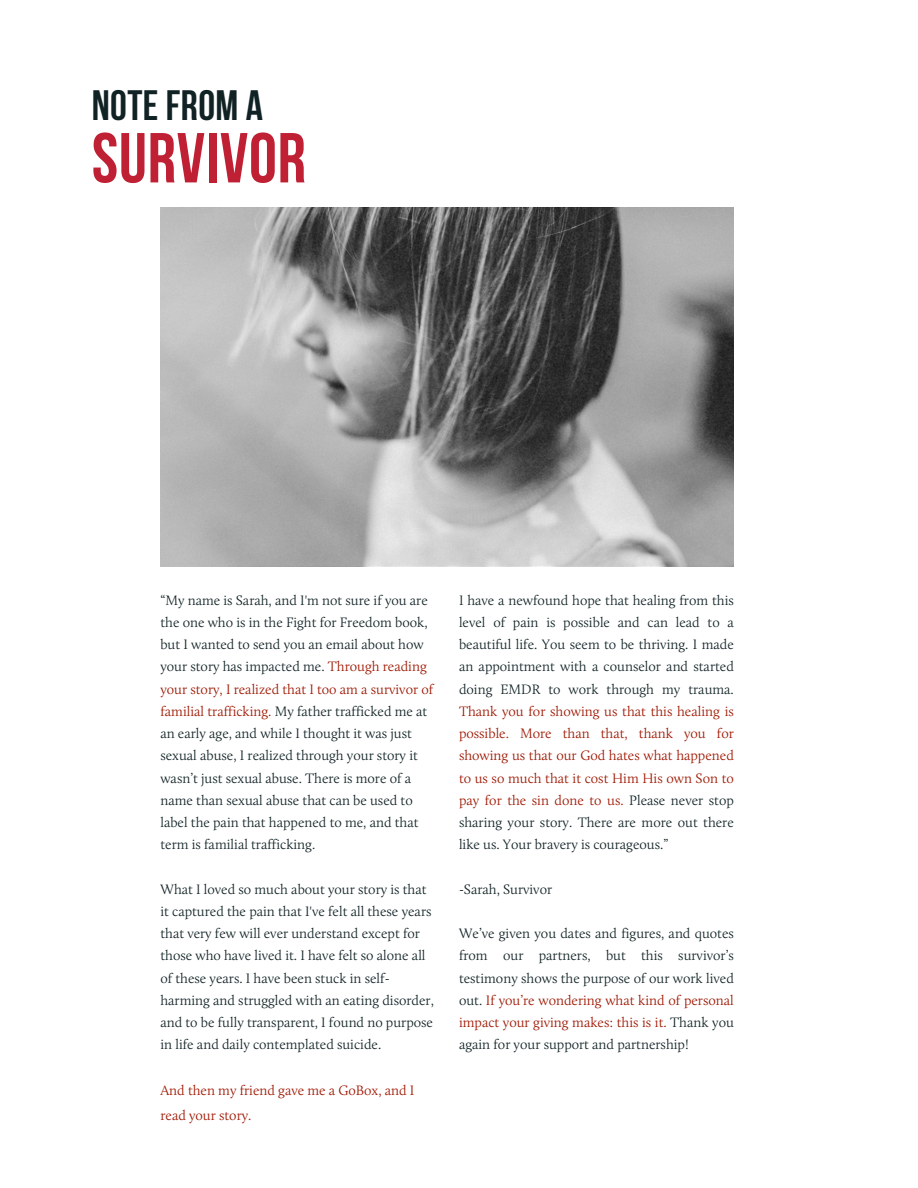
<style>
.page{position:relative;width:918px;height:1188px;background:#fff}
.page>*{position:absolute;margin:0;border:0;box-sizing:border-box;transform-origin:0 0}
.t1{font:700 70.5px "Bebas Neue";letter-spacing:.01em;color:#c02034}
.t2{font:700 42.3px "Bebas Neue";letter-spacing:.01em;color:#112225}
.t3{font:300 14.1px/22.2px "Calluna";color:#112225}
.t4{font:300 14.1px/25.3px "Calluna";color:#9e1600}
.s1{color:#9e1600}
</style>
<div class="page">
<img style="left:160px;top:208px;width:574px;height:358px">
<p class="t2" style="left:92px;top:88px;width:173px">NOTE FROM A</p>
<p class="t1" style="left:92px;top:130px;width:216px">SURVIVOR</p>
<p class="t3" style="left:160px;top:590px;width:274px">“My name is Sarah, and I'm not sure if you are the one who is in the Fight for Freedom book, but I wanted to send you an email about how your story has impacted me. <span class="s1">Through reading your story, I realized that I too am a survivor of familial trafficking.</span> My father trafficked me at an early age, and while I thought it was just sexual abuse, I realized through your story it wasn’t just sexual abuse. There is more of a name than sexual abuse that can be used to label the pain that happened to me, and that term is familial trafficking.</p>
<p class="t3" style="left:160px;top:879px;width:275px">What I loved so much about your story is that it captured the pain that I've felt all these years that very few will ever understand except for those who have lived it. I have felt so alone all of these years. I have been stuck in self&shy;harming and struggled with an eating disorder, and to be fully transparent, I found no purpose in life and daily contemplated suicide.</p>
<p class="t4" style="left:160px;top:1079px;width:256px">And then my friend gave me a GoBox, and I read your story.</p>
<p class="t3" style="left:459px;top:590px;width:276px;text-align:justify">I have a newfound hope that healing from this level of pain is possible and can lead to a beautiful life. You seem to be thriving. I made an appointment with a counselor and started doing EMDR to work through my trauma.<br><span class="s1">Thank you for showing us that this healing is possible. More than that, thank you for showing us that our God hates what happened to us so much that it cost Him His own Son to pay for the sin done to us.</span> Please never stop sharing your story. There are more out there like us. Your bravery is courageous.”</p>
<p class="t3" style="left:459px;top:879px;width:95px">-Sarah, Survivor</p>
<p class="t3" style="left:459px;top:923px;width:276px;text-align:justify">We’ve given you dates and figures, and quotes from our partners, but this survivor’s testimony shows the purpose of our work lived out. <span class="s1">If you’re wondering what kind of personal impact your giving makes: this is it.</span> Thank you again for your support and partnership!</p>
</div>
